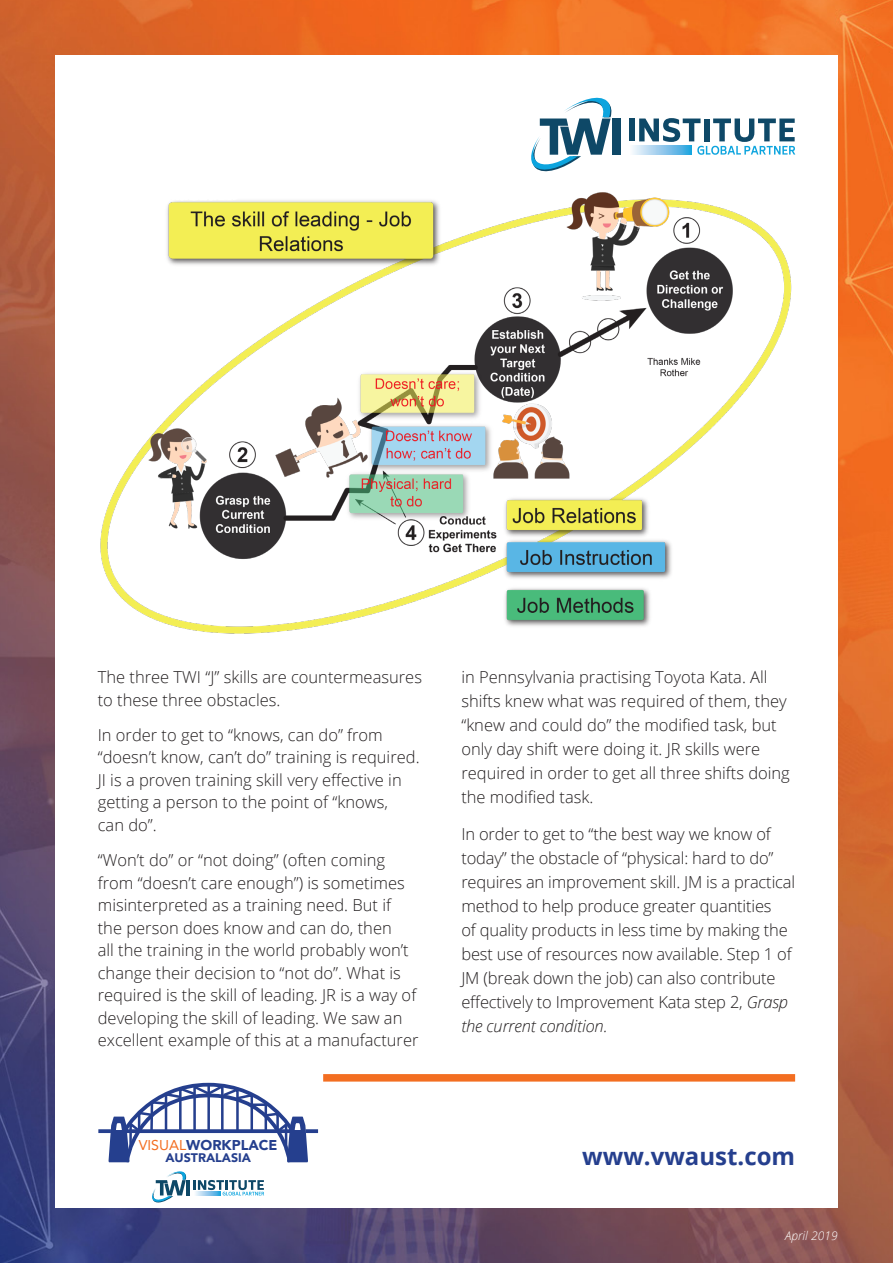
<style>
.page{position:relative;width:893px;height:1263px;background:#fff}
.page>*{position:absolute;margin:0;border:0;box-sizing:border-box;transform-origin:0 0}
.t1{font:700 24px "Open Sans";color:#253f8e}
.Body_copy{font:300 16.5px/22.5px "Open Sans";color:#231f20}
.t2{font:900 14.25px "Avenir";color:#253f8e}
.t3{font:900 12.45px "Avenir";color:#253f8e}
.t4{font:italic 300 12px "Open Sans";color:#fff}
.s1{font-style:italic}
.s2{font-weight:400;color:#f36e21}
</style>
<div class="page">
<img style="left:0;top:0;width:893px;height:1263px">
<div style="left:55px;top:55px;width:783px;height:1153px;background:#fff"></div>
<div style="left:612px;top:119px;width:9px;height:36px;background:#0e4867"></div>
<div style="left:629px;top:119px;width:5px;height:22px;background:#0e4867"></div>
<svg style="left:531px;top:98px;width:81px;height:73px"></svg>
<svg style="left:632px;top:146px;width:7px;height:9px"></svg>
<svg style="left:639px;top:118px;width:156px;height:37px"></svg>
<svg style="left:308px;top:1129px;width:10px;height:4px"></svg>
<svg style="left:98px;top:1129px;width:10px;height:4px"></svg>
<svg style="left:108px;top:1082px;width:200px;height:121px"></svg>
<div style="left:323px;top:1074px;width:472px;height:7px;background:#f36e21"></div>
<img style="left:100px;top:192px;width:692px;height:442px">
<p class="Body_copy" style="left:98px;top:665px;width:326px">The three TWI “J” skills are countermeasures to these three obstacles.</p>
<p class="Body_copy" style="left:98px;top:723px;width:323px">In order to get to “knows, can do” from “doesn’t know, can’t do” training is required.<br>JI is a proven training skill very effective in getting a person to the point of “knows,<br>can do”.</p>
<p class="Body_copy" style="left:98px;top:848px;width:322px">“Won’t do” or “not doing” (often coming from “doesn’t care enough”) is sometimes misinterpreted as a training need. But if the person does know and can do, then<br>all the training in the world probably won’t change their decision to “not do”. What is required is the skill of leading. JR is a way of developing the skill of leading. We saw an excellent example of this at a manufacturer</p>
<p class="Body_copy" style="left:461px;top:665px;width:330px;line-height:24px">in Pennsylvania practising Toyota Kata. All shifts knew what was required of them, they “knew and could do” the modified task, but only day shift were doing it. JR skills were required in order to get all three shifts doing the modified task.</p>
<p class="Body_copy" style="left:461px;top:821px;width:335px;line-height:24px">In order to get to “the best way we know of today” the obstacle of “physical: hard to do” requires an improvement skill. JM is a practical method to help produce greater quantities<br>of quality products in less time by making the best use of resources now available. Step 1 of JM (break down the job) can also contribute effectively to Improvement Kata step 2, <span class="s1">Grasp the current condition.</span></p>
<p class="t2" style="left:139px;top:1132px;width:140px"><span class="s2">VISUAL</span>WORKPLACE</p>
<p class="t3" style="left:165px;top:1147px;width:87px">AUSTRALASIA</p>
<h1 class="t1" style="left:582px;top:1139px;width:214px">www.vwaust.com</h1>
<p class="t4" style="left:785px;top:1227px;width:54px">April 2019</p>
</div>
